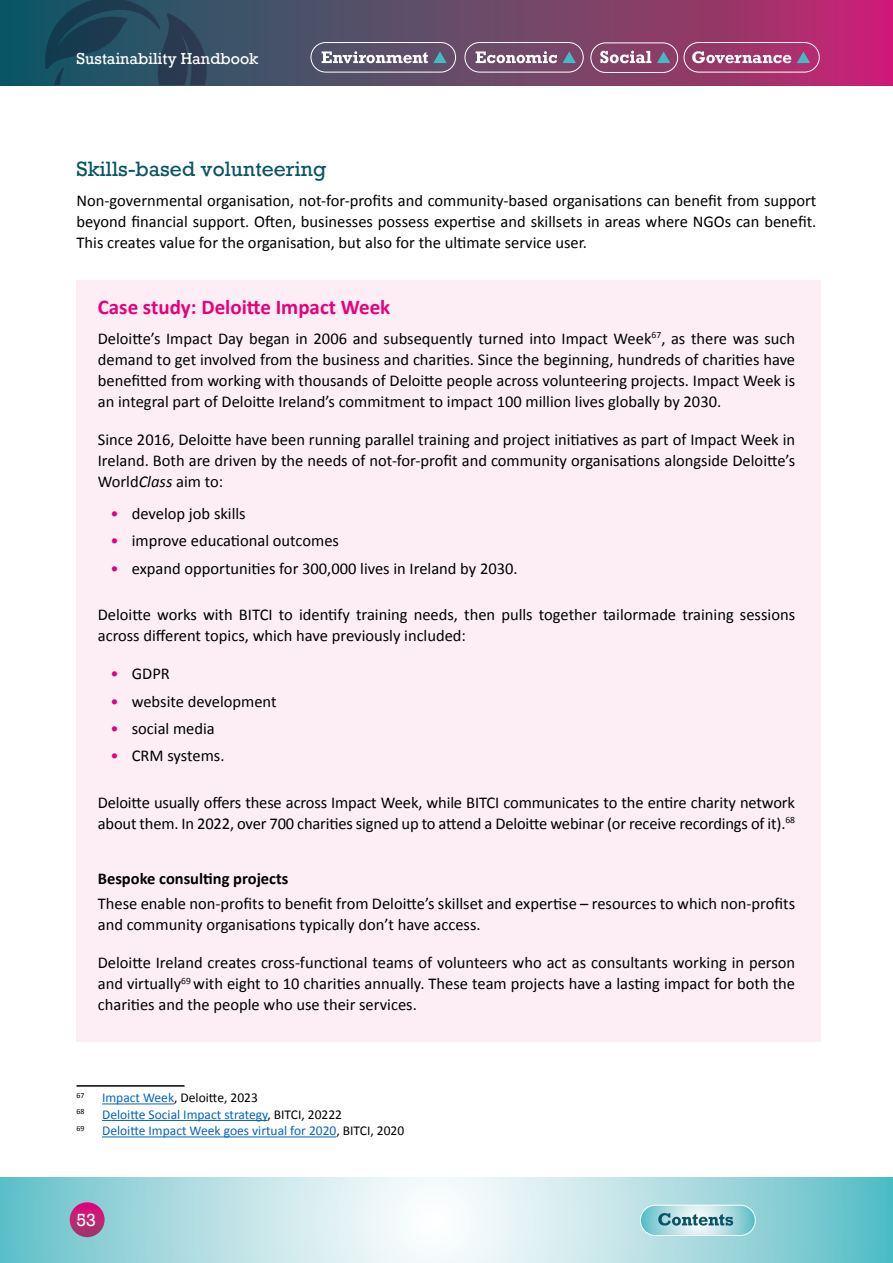
<style>
.page{position:relative;width:893px;height:1263px;background:#fff}
.page>*{position:absolute;margin:0;border:0;box-sizing:border-box;transform-origin:0 0}
.t1{font:700 21px "Calibri";color:#e6007d}
.t2{font:19.5px "Rockwell";color:#075566}
.t3{font:16.5px/21px "Calibri";color:#000;text-align:justify}
.t4{font:700 16.5px "Calibri";color:#000}
.t5{font:16.5px "Rockwell";color:#fff}
.t6{font:15px "Rockwell";color:#fff}
.t7{font:13.5px "Calibri";color:#0563c1}
.t8{font:13.5px "Calibri";color:#000}
.t9{font:7.8px "Calibri";color:#000}
.s1{font-style:italic}
.s2{color:#e6007d}
.s3{color:#0563c1}
.s4{color:#000}
</style>
<div class="page">
<svg style="left:0;top:0;width:893px;height:85px;background:#75446b"></svg>
<svg style="left:0;top:1178px;width:893px;height:85px;background:#b3dfe3"></svg>
<svg style="left:70px;top:1202px;width:35px;height:35px"></svg>
<svg style="left:40px;top:0;width:171px;height:85px;background:#23495d"></svg>
<div style="left:311px;top:42px;width:145px;height:30px;border:1px solid #fff;border-radius:15px"></div>
<div style="left:465px;top:42px;width:119px;height:30px;border:1px solid #fff;border-radius:15px"></div>
<div style="left:684px;top:42px;width:136px;height:30px;border:1px solid #fff;border-radius:15px"></div>
<svg style="left:322px;top:51px;width:125px;height:12px"></svg>
<svg style="left:476px;top:51px;width:100px;height:12px"></svg>
<svg style="left:797px;top:51px;width:13px;height:12px"></svg>
<svg style="left:692px;top:51px;width:99px;height:12px"></svg>
<svg style="left:640px;top:1205px;width:115px;height:30px;background:#a5d8de"></svg>
<div style="left:640px;top:1205px;width:116px;height:31px;border:1px solid #fff;border-radius:15px"></div>
<svg style="left:658px;top:1213px;width:75px;height:12px"></svg>
<div style="left:590px;top:43px;width:88px;height:30px;border:1px solid #fff;border-radius:15px"></div>
<svg style="left:657px;top:51px;width:13px;height:12px"></svg>
<svg style="left:600px;top:51px;width:51px;height:12px"></svg>
<div style="left:77px;top:281px;width:744px;height:761px;background:#fdeef6"></div>
<hr style="left:77px;top:1085px;width:108px;height:2px;background:#000">
<hr style="left:102px;top:1103px;width:72px;height:1px;background:#0563c1">
<hr style="left:102px;top:1120px;width:165px;height:1px;background:#0563c1">
<hr style="left:102px;top:1136px;width:234px;height:1px;background:#0563c1">
<p class="t6" style="left:77px;top:50px;width:183px">Sustainability Handbook</p>
<p class="t2" style="left:77px;top:157px;width:251px">Skills-based volunteering</p>
<p class="t3" style="left:77px;top:189px;width:741px">Non-governmental organisation, not-for-profits and community-based organisations can benefit from support beyond financial support. Often, businesses possess expertise and skillsets in areas where NGOs can benefit.<br>This creates value for the organisation, but also for the ultimate service user.</p>
<p class="t1" style="left:98px;top:293px;width:294px">Case study: Deloitte Impact Week</p>
<p class="t3" style="left:98px;top:327px;width:699px">Deloitte’s Impact Day began in 2006 and subsequently turned into Impact Week<sup>67</sup>, as there was such demand to get involved from the business and charities. Since the beginning, hundreds of charities have benefitted from working with thousands of Deloitte people across volunteering projects. Impact Week is an integral part of Deloitte Ireland’s commitment to impact 100 million lives globally by 2030.</p>
<p class="t3" style="left:98px;top:428px;width:699px">Since 2016, Deloitte have been running parallel training and project initiatives as part of Impact Week in Ireland. Both are driven by the needs of not-for-profit and community organisations alongside Deloitte’s World<span class="s1">Class</span> aim to:</p>
<p class="t3" style="left:111px;top:502px;width:137px"><span class="s2">•</span> develop job skills</p>
<p class="t3" style="left:111px;top:530px;width:230px"><span class="s2">•</span> improve educational outcomes</p>
<p class="t3" style="left:111px;top:557px;width:409px"><span class="s2">•</span> expand opportunities for 300,000 lives in Ireland by 2030.</p>
<p class="t3" style="left:98px;top:604px;width:699px">Deloitte works with BITCI to identify training needs, then pulls together tailormade training sessions across different topics, which have previously included:</p>
<p class="t3" style="left:111px;top:663px;width:61px"><span class="s2">•</span> GDPR</p>
<p class="t3" style="left:111px;top:690px;width:168px"><span class="s2">•</span> website development</p>
<p class="t3" style="left:111px;top:717px;width:106px"><span class="s2">•</span> social media</p>
<p class="t3" style="left:111px;top:745px;width:115px"><span class="s2">•</span> CRM systems.</p>
<p class="t3" style="left:98px;top:791px;width:699px">Deloitte usually offers these across Impact Week, while BITCI communicates to the entire charity network about them. In 2022, over 700 charities signed up to attend a Deloitte webinar (or receive recordings of it).<sup>68</sup></p>
<p class="t4" style="left:98px;top:867px;width:192px">Bespoke consulting projects</p>
<p class="t3" style="left:98px;top:893px;width:699px">These enable non-profits to benefit from Deloitte’s skillset and expertise – resources to which non-profits and community organisations typically don’t have access.</p>
<p class="t3" style="left:98px;top:952px;width:699px">Deloitte Ireland creates cross-functional teams of volunteers who act as consultants working in person and virtually<sup>69</sup> with eight to 10 charities annually. These team projects have a lasting impact for both the charities and the people who use their services.</p>
<p class="t9" style="left:77px;top:1090px;width:9px">67</p>
<p class="t8" style="left:102px;top:1088px;width:157px"><span class="s3">Impact Week</span>, Deloitte, 2023</p>
<p class="t9" style="left:77px;top:1106px;width:9px">68</p>
<p class="t7" style="left:102px;top:1105px;width:242px">Deloitte Social Impact strategy<span class="s4">, BITCI, 20222</span></p>
<p class="t9" style="left:77px;top:1123px;width:9px">69</p>
<p class="t7" style="left:102px;top:1121px;width:304px">Deloitte Impact Week goes virtual for 2020<span class="s4">, BITCI, 2020</span></p>
<p class="t5" style="left:76px;top:1210px;width:21px">53</p>
</div>
